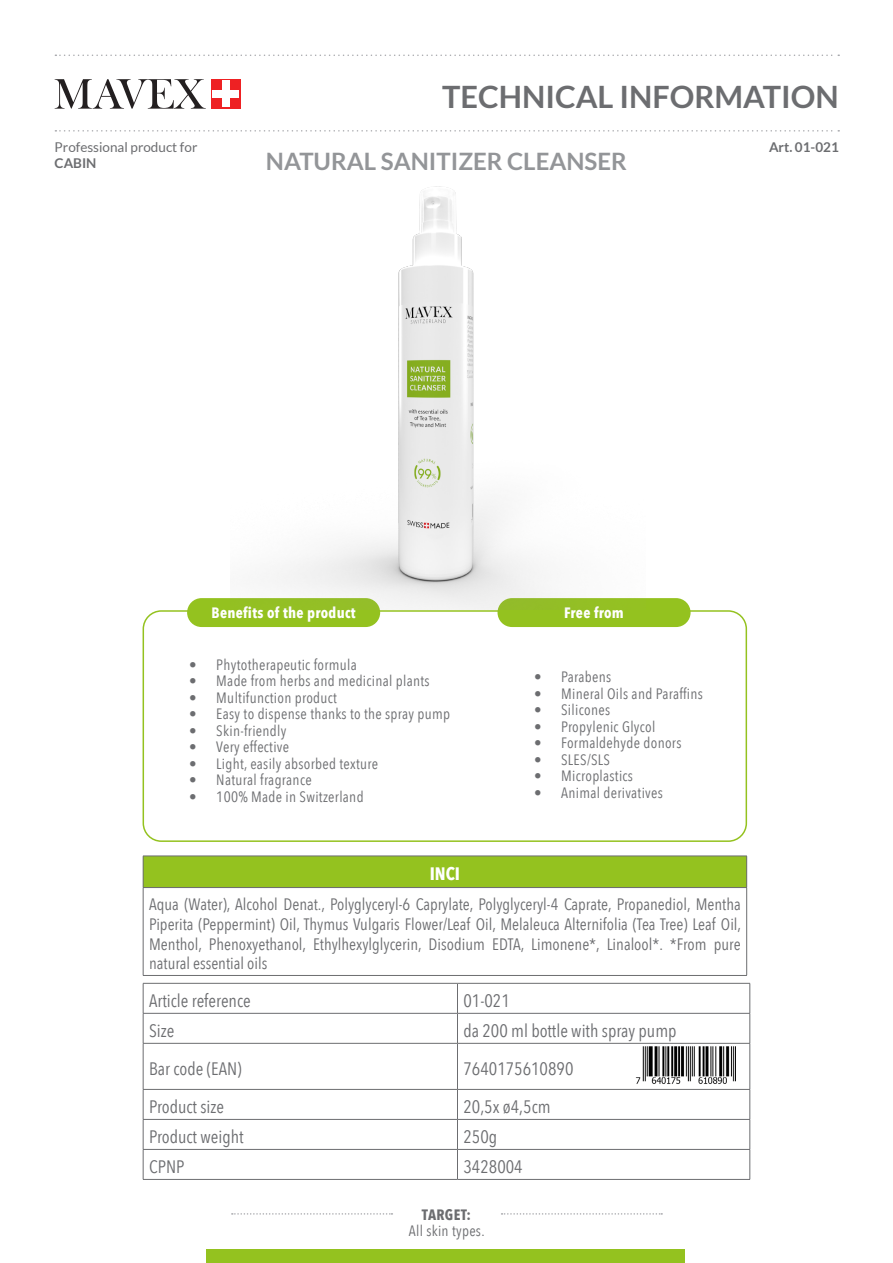
<style>
.page{position:relative;width:893px;height:1263px;background:#fff}
.page>*{position:absolute;margin:0;border:0;box-sizing:border-box;transform-origin:0 0}
.t1{font:700 30.75px "Lato";color:#6c6d70}
.t2{font:700 24px "Lato";color:#939598}
.t3{font:18px "Avenir Next Condensed";color:#6c6d70}
.t4{font:700 18px "Avenir Next Condensed";color:#fff}
.t5{font:16.5px/19.8px "Avenir Next Condensed";color:#6c6d70;text-align:justify}
.t6{font:15px "Avenir Next Condensed";letter-spacing:.02em;color:#6c6d70}
.t7{font:700 15px "Avenir Next Condensed";letter-spacing:.02em;color:#fff}
.t8{font:700 15px "Avenir Next Condensed";letter-spacing:.02em;color:#6c6d70}
.t9{font:13.5px "Lato";color:#6c6d70}
.t10{font:700 13.5px "Lato";color:#6c6d70}
</style>
<div class="page">
<div style="left:206px;top:1249px;width:479px;height:14px;background:#94c21f"></div>
<svg style="left:55px;top:79px;width:151px;height:30px"></svg>
<div style="left:211px;top:79px;width:30px;height:30px;background:#ee2123"></div>
<div style="left:213px;top:90px;width:26px;height:8px;background:#fff"></div>
<div style="left:222px;top:81px;width:8px;height:26px;background:#fff"></div>
<svg style="left:55px;top:55px;width:784px;height:1px"></svg>
<svg style="left:55px;top:130px;width:784px;height:2px"></svg>
<svg style="left:232px;top:1213px;width:160px;height:1px"></svg>
<svg style="left:502px;top:1213px;width:160px;height:1px"></svg>
<div style="left:143px;top:856px;width:604px;height:31px;background:#94c21f"></div>
<hr style="left:143px;top:856px;width:604px;height:1px;background:#6c6d70">
<hr style="left:143px;top:856px;width:1px;height:31px;background:#6c6d70">
<hr style="left:746px;top:856px;width:1px;height:31px;background:#6c6d70">
<hr style="left:143px;top:887px;width:604px;height:1px;background:#6c6d70">
<hr style="left:143px;top:888px;width:1px;height:87px;background:#6c6d70">
<hr style="left:746px;top:888px;width:1px;height:87px;background:#6c6d70">
<hr style="left:143px;top:975px;width:604px;height:1px;background:#6c6d70">
<hr style="left:143px;top:983px;width:314px;height:1px;background:#6c6d70">
<hr style="left:143px;top:983px;width:1px;height:30px;background:#6c6d70">
<hr style="left:457px;top:983px;width:293px;height:1px;background:#6c6d70">
<hr style="left:457px;top:983px;width:1px;height:30px;background:#6c6d70">
<hr style="left:750px;top:983px;width:1px;height:30px;background:#6c6d70">
<hr style="left:143px;top:1013px;width:314px;height:1px;background:#6c6d70">
<hr style="left:143px;top:1013px;width:1px;height:30px;background:#6c6d70">
<hr style="left:457px;top:1013px;width:293px;height:1px;background:#6c6d70">
<hr style="left:457px;top:1013px;width:1px;height:30px;background:#6c6d70">
<hr style="left:750px;top:1013px;width:1px;height:30px;background:#6c6d70">
<hr style="left:143px;top:1043px;width:314px;height:1px;background:#6c6d70">
<hr style="left:143px;top:1043px;width:1px;height:46px;background:#6c6d70">
<hr style="left:457px;top:1043px;width:293px;height:1px;background:#6c6d70">
<hr style="left:457px;top:1043px;width:1px;height:46px;background:#6c6d70">
<hr style="left:750px;top:1043px;width:1px;height:46px;background:#6c6d70">
<hr style="left:143px;top:1089px;width:314px;height:1px;background:#6c6d70">
<hr style="left:143px;top:1089px;width:1px;height:30px;background:#6c6d70">
<hr style="left:457px;top:1089px;width:293px;height:1px;background:#6c6d70">
<hr style="left:457px;top:1089px;width:1px;height:30px;background:#6c6d70">
<hr style="left:750px;top:1089px;width:1px;height:30px;background:#6c6d70">
<hr style="left:143px;top:1119px;width:314px;height:1px;background:#6c6d70">
<hr style="left:143px;top:1119px;width:1px;height:30px;background:#6c6d70">
<hr style="left:457px;top:1119px;width:293px;height:1px;background:#6c6d70">
<hr style="left:457px;top:1119px;width:1px;height:30px;background:#6c6d70">
<hr style="left:750px;top:1119px;width:1px;height:30px;background:#6c6d70">
<hr style="left:143px;top:1149px;width:314px;height:1px;background:#6c6d70">
<hr style="left:143px;top:1149px;width:1px;height:30px;background:#6c6d70">
<hr style="left:457px;top:1149px;width:293px;height:1px;background:#6c6d70">
<hr style="left:457px;top:1149px;width:1px;height:30px;background:#6c6d70">
<hr style="left:750px;top:1149px;width:1px;height:30px;background:#6c6d70">
<hr style="left:143px;top:1179px;width:314px;height:1px;background:#6c6d70">
<hr style="left:457px;top:1179px;width:293px;height:1px;background:#6c6d70">
<div style="left:143px;top:610px;width:604px;height:232px;border:2px solid #94c21f;border-radius:18px"></div>
<div style="left:187px;top:598px;width:193px;height:29px;background:#94c21f;border-radius:14px"></div>
<div style="left:497px;top:598px;width:194px;height:29px;background:#94c21f;border-radius:14px"></div>
<img style="left:231px;top:130px;width:414px;height:479px">
<img style="left:635px;top:1046px;width:101px;height:38px">
<p class="t9" style="left:55px;top:140px;width:144px">Professional product for</p>
<p class="t10" style="left:55px;top:155px;width:43px">CABIN</p>
<h1 class="t1" style="left:442px;top:79px;width:398px">TECHNICAL INFORMATION</h1>
<h2 class="t2" style="left:266px;top:148px;width:362px">NATURAL SANITIZER CLEANSER</h2>
<p class="t10" style="left:769px;top:139px;width:71px">Art. 01-021</p>
<p class="t7" style="left:212px;top:603px;width:146px">Benefits of the product</p>
<p class="t7" style="left:564px;top:603px;width:61px">Free from</p>
<p class="t6" style="left:189px;top:652px;width:169px">• Phytotherapeutic formula</p>
<p class="t6" style="left:189px;top:668px;width:242px">• Made from herbs and medicinal plants</p>
<p class="t6" style="left:189px;top:685px;width:149px">• Multifunction product</p>
<p class="t6" style="left:189px;top:701px;width:262px">• Easy to dispense thanks to the spray pump</p>
<p class="t6" style="left:189px;top:718px;width:99px">• Skin-friendly</p>
<p class="t6" style="left:189px;top:734px;width:101px">• Very effective</p>
<p class="t6" style="left:189px;top:751px;width:190px">• Light, easily absorbed texture</p>
<p class="t6" style="left:189px;top:767px;width:124px">• Natural fragrance</p>
<p class="t6" style="left:189px;top:784px;width:176px">• 100% Made in Switzerland</p>
<p class="t6" style="left:534px;top:664px;width:79px">• Parabens</p>
<p class="t6" style="left:534px;top:680px;width:170px">• Mineral Oils and Paraffins</p>
<p class="t6" style="left:534px;top:697px;width:77px">• Silicones</p>
<p class="t6" style="left:534px;top:713px;width:123px">• Propylenic Glycol</p>
<p class="t6" style="left:534px;top:730px;width:149px">• Formaldehyde donors</p>
<p class="t6" style="left:534px;top:746px;width:77px">• SLES/SLS</p>
<p class="t6" style="left:534px;top:763px;width:100px">• Microplastics</p>
<p class="t6" style="left:534px;top:779px;width:130px">• Animal derivatives</p>
<p class="t4" style="left:430px;top:862px;width:32px">INCI</p>
<p class="t5" style="left:149px;top:893px;width:593px">Aqua (Water), Alcohol Denat., Polyglyceryl-6 Caprylate, Polyglyceryl-4 Caprate, Propanediol, Mentha Piperita (Peppermint) Oil, Thymus Vulgaris Flower/Leaf Oil, Melaleuca Alternifolia (Tea Tree) Leaf Oil, Menthol, Phenoxyethanol, Ethylhexylglycerin, Disodium EDTA, Limonene*, Linalool*. *From pure natural essential oils</p>
<p class="t3" style="left:149px;top:986px;width:103px">Article reference</p>
<p class="t3" style="left:463px;top:986px;width:48px">01-021</p>
<p class="t3" style="left:149px;top:1016px;width:27px">Size</p>
<p class="t3" style="left:463px;top:1016px;width:215px">da 200 ml bottle with spray pump</p>
<p class="t3" style="left:149px;top:1054px;width:94px">Bar code (EAN)</p>
<p class="t3" style="left:463px;top:1054px;width:111px">7640175610890</p>
<p class="t3" style="left:149px;top:1092px;width:77px">Product size</p>
<p class="t3" style="left:463px;top:1092px;width:89px">20,5x ø4,5cm</p>
<p class="t3" style="left:149px;top:1122px;width:96px">Product weight</p>
<p class="t3" style="left:463px;top:1122px;width:35px">250g</p>
<p class="t3" style="left:149px;top:1152px;width:37px">CPNP</p>
<p class="t3" style="left:463px;top:1152px;width:61px">3428004</p>
<p class="t8" style="left:422px;top:1206px;width:51px">TARGET:</p>
<p class="t6" style="left:409px;top:1218px;width:77px">All skin types.</p>
</div>
